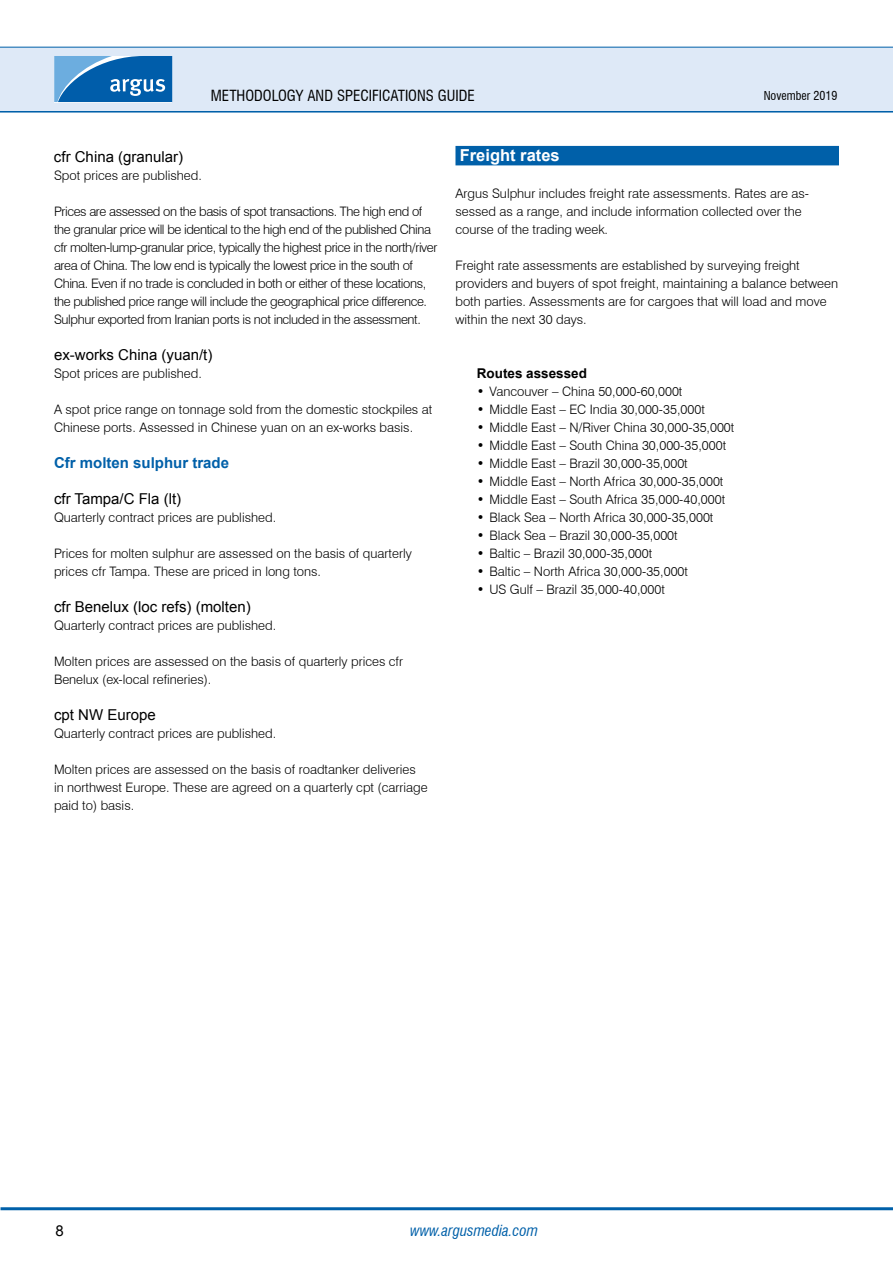
<style>
.page{position:relative;width:893px;height:1263px;background:#fff}
.page>*{position:absolute;margin:0;border:0;box-sizing:border-box;transform-origin:0 0}
.t1{font:700 16.5px "Arial";color:#fff}
.t2{font:15px "Arial";color:#000}
.t3{font:condensed 15px "Swiss 721 BT";color:#000}
.t4{font:700 15px "Arial";color:#0060a9}
.t5{font:italic condensed 15px "Swiss 721 BT";color:#0060a9}
.t6{font:700 13.5px "Arial";color:#000}
.t7{font:300 13.05px/18px "Swiss 721 BT";color:#000}
.t8{font:300 13.05px/18px "Swiss 721 BT";letter-spacing:-.03em;color:#000}
.t9{font:condensed 12px "Swiss 721 BT";color:#000}
</style>
<div class="page">
<hr style="left:0;top:110px;width:893px;height:3px;background:#0060a9">
<div style="left:0;top:47px;width:893px;height:64px;background:#dee9f7"></div>
<hr style="left:0;top:47px;width:893px;height:1px;background:#0060a9">
<svg style="left:54px;top:56px;width:118px;height:46px;background:#307dbd"></svg>
<hr style="left:1px;top:1207px;width:892px;height:3px;background:#0060a9">
<div style="left:455px;top:146px;width:384px;height:19px;background:#0060a9"></div>
<p class="t3" style="left:211px;top:86px;width:265px">METHODOLOGY AND SPECIFICATIONS GUIDE</p>
<p class="t9" style="left:764px;top:88px;width:75px">NOVEMBER 2019</p>
<p class="t2" style="left:54px;top:147px;width:131px">cfr China (granular)</p>
<p class="t7" style="left:54px;top:166px;width:149px">Spot prices are published.</p>
<p class="t8" style="left:54px;top:202px;width:385px">Prices are assessed on the basis of spot transactions. The high end of the granular price will be identical to the high end of the published China cfr molten-lump-granular price, typically the highest price in the north/river area of China. The low end is typically the lowest price in the south of China. Even if no trade is concluded in both or either of these locations, the published price range will include the geographical price difference.<br>Sulphur exported from Iranian ports is not included in the assessment.</p>
<p class="t2" style="left:54px;top:345px;width:160px">ex-works China (yuan/t)</p>
<p class="t7" style="left:54px;top:364px;width:149px">Spot prices are published.</p>
<p class="t7" style="left:54px;top:400px;width:380px">A spot price range on tonnage sold from the domestic stockpiles at<br>Chinese ports. Assessed in Chinese yuan on an ex-works basis.</p>
<p class="t4" style="left:54px;top:453px;width:177px">Cfr molten sulphur trade</p>
<p class="t2" style="left:54px;top:489px;width:129px">cfr Tampa/C Fla (lt)</p>
<p class="t7" style="left:54px;top:508px;width:224px">Quarterly contract prices are published.</p>
<p class="t7" style="left:54px;top:544px;width:359px">Prices for molten sulphur are assessed on the basis of quarterly prices cfr Tampa. These are priced in long tons.</p>
<p class="t2" style="left:54px;top:597px;width:198px">cfr Benelux (loc refs) (molten)</p>
<p class="t7" style="left:54px;top:616px;width:224px">Quarterly contract prices are published.</p>
<p class="t7" style="left:54px;top:652px;width:351px">Molten prices are assessed on the basis of quarterly prices cfr<br>Benelux (ex-local refineries).</p>
<p class="t2" style="left:54px;top:705px;width:103px">cpt NW Europe</p>
<p class="t7" style="left:54px;top:724px;width:224px">Quarterly contract prices are published.</p>
<p class="t7" style="left:54px;top:760px;width:375px">Molten prices are assessed on the basis of roadtanker deliveries in northwest Europe. These are agreed on a quarterly cpt (carriage paid to) basis.</p>
<p class="t1" style="left:460px;top:145px;width:101px">Freight rates</p>
<p class="t7" style="left:455px;top:184px;width:355px">Argus Sulphur includes freight rate assessments. Rates are as&shy;sessed as a range, and include information collected over the course of the trading week.</p>
<p class="t7" style="left:455px;top:256px;width:384px">Freight rate assessments are established by surveying freight providers and buyers of spot freight, maintaining a balance between both parties. Assessments are for cargoes that will load and move within the next 30 days.</p>
<p class="t6" style="left:477px;top:364px;width:112px">Routes assessed</p>
<p class="t7" style="left:477px;top:382px;width:207px">• Vancouver – China 50,000-60,000t</p>
<p class="t7" style="left:477px;top:400px;width:230px">• Middle East – EC India 30,000-35,000t</p>
<p class="t7" style="left:477px;top:418px;width:259px">• Middle East – N/River China 30,000-35,000t</p>
<p class="t7" style="left:477px;top:436px;width:251px">• Middle East – South China 30,000-35,000t</p>
<p class="t7" style="left:477px;top:454px;width:213px">• Middle East – Brazil 30,000-35,000t</p>
<p class="t7" style="left:477px;top:472px;width:248px">• Middle East – North Africa 30,000-35,000t</p>
<p class="t7" style="left:477px;top:490px;width:250px">• Middle East – South Africa 35,000-40,000t</p>
<p class="t7" style="left:477px;top:508px;width:238px">• Black Sea – North Africa 30,000-35,000t</p>
<p class="t7" style="left:477px;top:526px;width:203px">• Black Sea – Brazil 30,000-35,000t</p>
<p class="t7" style="left:477px;top:544px;width:177px">• Baltic – Brazil 30,000-35,000t</p>
<p class="t7" style="left:477px;top:562px;width:213px">• Baltic – North Africa 30,000-35,000t</p>
<p class="t7" style="left:477px;top:580px;width:190px">• US Gulf – Brazil 35,000-40,000t</p>
<p class="t2" style="left:55px;top:1220px;width:10px">8</p>
<p class="t5" style="left:410px;top:1221px;width:129px">www.argusmedia.com</p>
</div>
